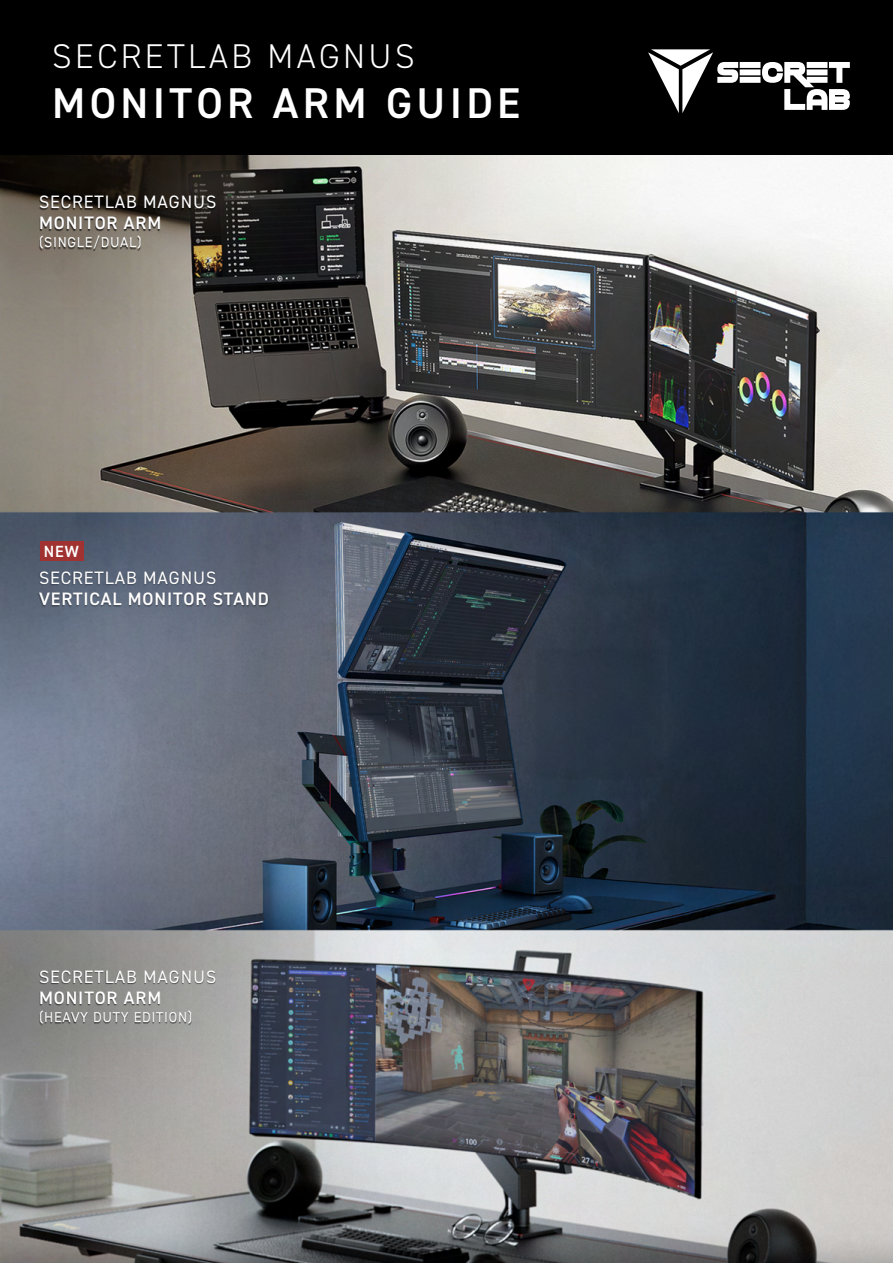
<style>
.page{position:relative;width:893px;height:1263px;background:#fff}
.page>*{position:absolute;margin:0;border:0;box-sizing:border-box;transform-origin:0 0}
.t1{font:600 43.05px "DIN2014";letter-spacing:.1em;color:#fff}
.t2{font:300 34.35px "DIN2014";letter-spacing:.1em;color:#fff}
.t3{font:18px "DIN2014";letter-spacing:.05em;color:#fff}
.t4{font:600 18px "DIN2014";letter-spacing:.05em;color:#fff}
.t5{font:600 16.2px "DIN2014";color:#fff}
.t6{font:14.25px "DIN2014";letter-spacing:.05em;color:#fff}
</style>
<div class="page">
<div style="left:0;top:0;width:893px;height:158px;background:#000"></div>
<svg style="left:648px;top:49px;width:202px;height:64px"></svg>
<img style="left:0;top:155px;width:893px;height:1108px">
<img style="left:38px;top:193px;width:180px;height:61px">
<img style="left:38px;top:967px;width:180px;height:61px">
<img style="left:37px;top:568px;width:234px;height:46px">
<div style="left:40px;top:541px;width:44px;height:20px;background:#a03332"></div>
<h2 class="t2" style="left:52px;top:36px;width:364px">SECRETLAB MAGNUS</h2>
<h1 class="t1" style="left:52px;top:74px;width:469px">MONITOR ARM GUIDE</h1>
<p class="t3" style="left:39px;top:191px;width:179px">SECRETLAB MAGNUS</p>
<p class="t4" style="left:39px;top:211px;width:124px">MONITOR ARM</p>
<p class="t6" style="left:39px;top:234px;width:104px">(SINGLE/DUAL)</p>
<p class="t5" style="left:44px;top:541px;width:36px">NEW</p>
<p class="t3" style="left:39px;top:566px;width:179px">SECRETLAB MAGNUS</p>
<p class="t4" style="left:39px;top:586px;width:231px">VERTICAL MONITOR STAND</p>
<p class="t3" style="left:39px;top:965px;width:179px">SECRETLAB MAGNUS</p>
<p class="t4" style="left:39px;top:985px;width:124px">MONITOR ARM</p>
<p class="t6" style="left:39px;top:1008px;width:155px">(HEAVY DUTY EDITION)</p>
</div>
